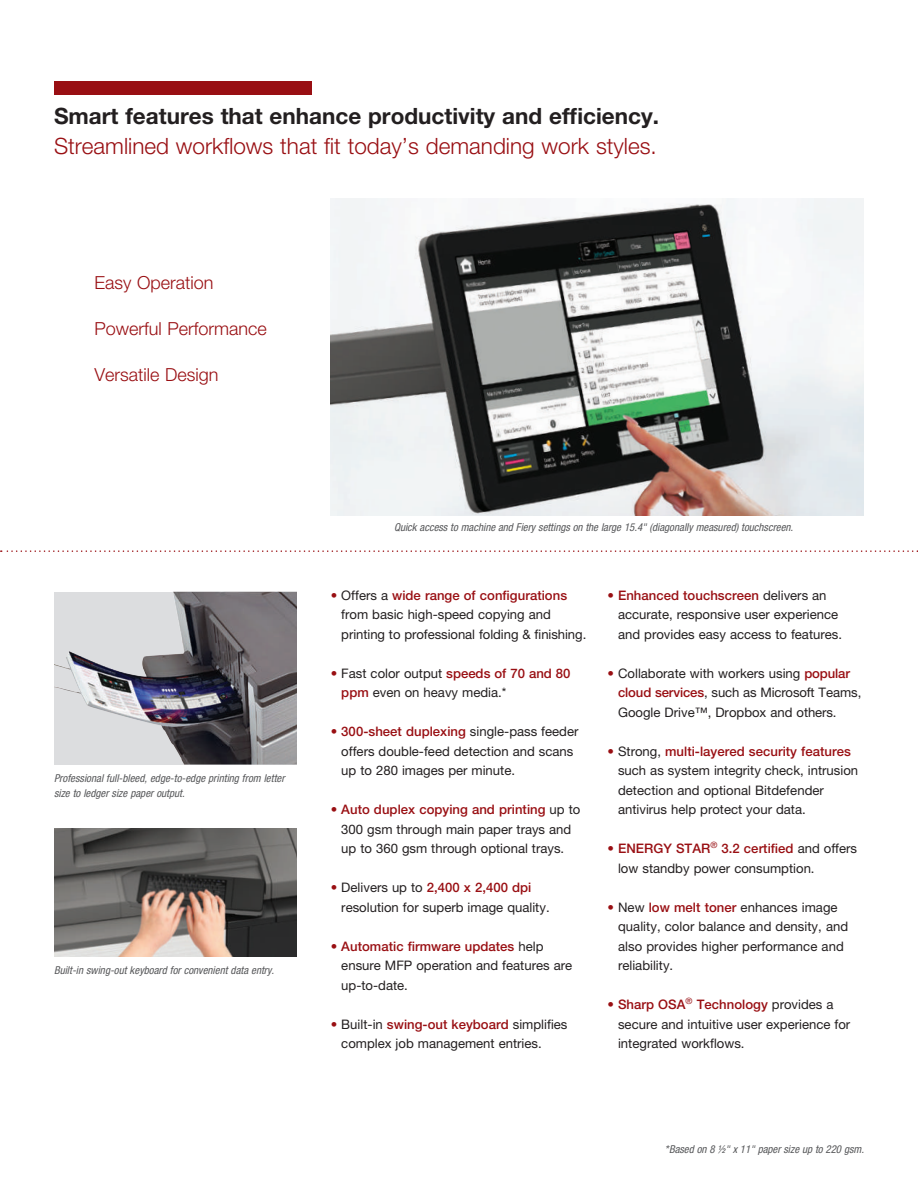
<style>
.page{position:relative;width:918px;height:1188px;background:#fff}
.page>*{position:absolute;margin:0;border:0;box-sizing:border-box;transform-origin:0 0}
.t1{font:300 22.5px "Helvetica Neue LT Std";color:#990f13}
.t2{font:700 22.5px "Helvetica Neue LT Std";color:#231f20}
.t3{font:300 18px "Helvetica Neue LT Std";color:#990f13}
.t4{font:13.2px/19.5px "Helvetica Neue LT Std";color:#231f20}
.t5{font:italic condensed 10.8px/15px "Helvetica Neue LT Std";letter-spacing:.005em;color:#57585a}
.s1{color:#990f13}
.s2{font-weight:500;color:#990f13}
</style>
<div class="page">
<div style="left:54px;top:81px;width:258px;height:13px;background:#990f13"></div>
<svg style="left:1px;top:550px;width:917px;height:2px"></svg>
<img style="left:54px;top:828px;width:243px;height:129px">
<img style="left:331px;top:199px;width:533px;height:316px">
<img style="left:54px;top:592px;width:243px;height:173px">
<h1 class="t2" style="left:54px;top:102px;width:607px">Smart features that enhance productivity and efficiency.</h1>
<h1 class="t1" style="left:54px;top:132px;width:604px">Streamlined workflows that fit today’s demanding work styles.</h1>
<h2 class="t3" style="left:94px;top:272px;width:120px">Easy Operation</h2>
<h2 class="t3" style="left:94px;top:318px;width:174px">Powerful Performance</h2>
<h2 class="t3" style="left:94px;top:363px;width:125px">Versatile Design</h2>
<p class="t5" style="left:54px;top:771px;width:232px">Professional full-bleed, edge-to-edge printing from letter size to ledger size paper output.</p>
<p class="t5" style="left:54px;top:963px;width:222px">Built-in swing-out keyboard for convenient data entry.</p>
<p class="t5" style="left:394px;top:520px;width:401px">Quick access to machine and Fiery settings on the large 15.4" (diagonally measured) touchscreen.</p>
<p class="t4" style="left:341px;top:585px;width:247px;text-indent:-11px"><span class="s1">•</span> Offers a <span class="s2">wide range of configurations </span>from basic high-speed copying and printing to professional folding &amp; finishing.</p>
<p class="t4" style="left:341px;top:663px;width:231px;text-indent:-11px"><span class="s1">•</span> Fast color output <span class="s2">speeds of 70 and 80 ppm</span> even on heavy media.*</p>
<p class="t4" style="left:341px;top:722px;width:239px;text-indent:-11px"><span class="s1">•</span> <span class="s2">300-sheet duplexing</span> single-pass feeder offers double-feed detection and scans up to 280 images per minute.</p>
<p class="t4" style="left:331px;top:800px;width:251px;text-align:center"><span class="s1">•</span> <span class="s2">Auto duplex copying and printing</span> up to<br>300 gsm through main paper trays and<br>up to 360 gsm through optional trays.</p>
<p class="t4" style="left:341px;top:878px;width:210px;text-indent:-11px"><span class="s1">•</span> Delivers up to <span class="s2">2,400 x 2,400 dpi </span>resolution for superb image quality.</p>
<p class="t4" style="left:341px;top:936px;width:232px;text-indent:-11px"><span class="s1">•</span> <span class="s2">Automatic firmware updates</span> help ensure MFP operation and features are up-to-date.</p>
<p class="t4" style="left:341px;top:1014px;width:228px;text-indent:-11px"><span class="s1">•</span> Built-in <span class="s2">swing-out keyboard</span> simplifies complex job management entries.</p>
<p class="t4" style="left:618px;top:585px;width:226px;text-indent:-11px"><span class="s1">•</span> <span class="s2">Enhanced touchscreen</span> delivers an accurate, responsive user experience and provides easy access to features.</p>
<p class="t4" style="left:618px;top:663px;width:245px;text-indent:-11px"><span class="s1">•</span> Collaborate with workers using <span class="s2">popular cloud services</span>, such as Microsoft Teams,<br>Google Drive™, Dropbox and others.</p>
<p class="t4" style="left:618px;top:741px;width:242px;text-indent:-11px"><span class="s1">•</span> Strong, <span class="s2">multi-layered security features </span>such as system integrity check, intrusion detection and optional Bitdefender antivirus help protect your data.</p>
<p class="t4" style="left:618px;top:839px;width:241px;text-indent:-11px"><span class="s1">•</span> <span class="s2">ENERGY STAR</span><sup>®</sup> <span class="s2">3.2 certified</span> and offers low standby power consumption.</p>
<p class="t4" style="left:618px;top:897px;width:232px;text-indent:-11px"><span class="s1">•</span> New <span class="s2">low melt toner</span> enhances image quality, color balance and density, and also provides higher performance and reliability.</p>
<p class="t4" style="left:618px;top:995px;width:234px;text-indent:-11px"><span class="s1">•</span> <span class="s2">Sharp OSA</span><sup>®</sup> <span class="s2">Technology</span> provides a secure and intuitive user experience for integrated workflows.</p>
<p class="t5" style="left:665px;top:1142px;width:201px">*Based on 8 ½" x 11" paper size up to 220 gsm.</p>
</div>
